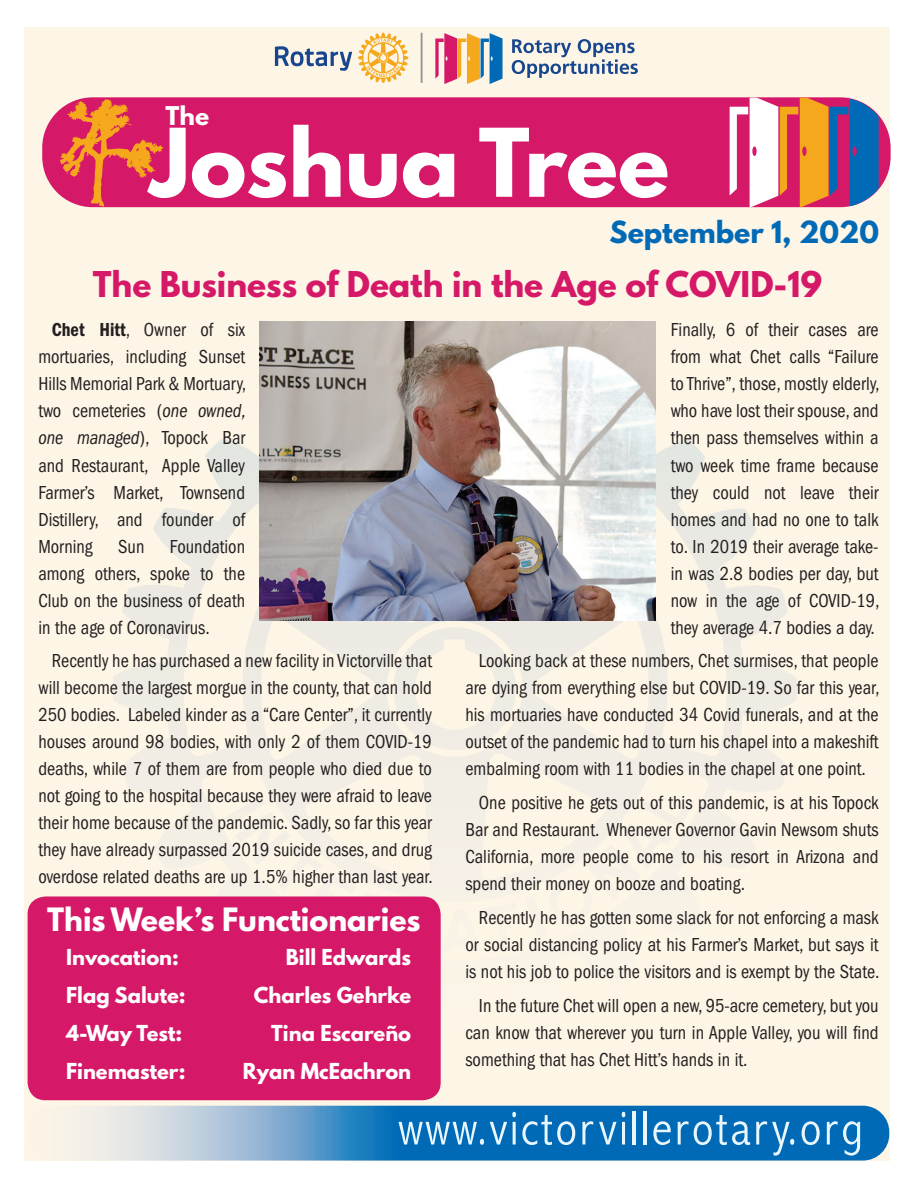
<style>
.page{position:relative;width:918px;height:1188px;background:#fff}
.page>*{position:absolute;margin:0;border:0;box-sizing:border-box;transform-origin:0 0}
.t1{font:700 83.7px "League Spartan";color:#fff}
.t2{font:300 condensed 48.75px "Abadi";letter-spacing:.05em;color:#e8f6fd}
.t3{font:700 31.5px "League Spartan";color:#d51867}
.t4{font:700 28.5px "League Spartan";color:#fff}
.t5{font:700 27px "League Spartan";color:#016ab6}
.t6{font:700 22.95px "League Spartan";color:#fff}
.t7{font:condensed 19.5px/27px "Franklin Gothic";color:#231f20;text-align:justify;scale:.94 1}
.t8{font:700 19.5px "League Spartan";color:#fff}
.s1{font-weight:600}
.s2{font-style:italic}
</style>
<div class="page">
<div style="left:24px;top:27px;width:865px;height:1134px;background:#fdf5e6"></div>
<div style="left:42px;top:97px;width:849px;height:110px;background:#d51867;border-radius:50px"></div>
<svg style="left:85px;top:1106px;width:804px;height:55px;background:#3c89c2"></svg>
<svg style="left:275px;top:46px;width:77px;height:25px"></svg>
<svg style="left:358px;top:33px;width:50px;height:50px"></svg>
<hr style="left:421px;top:33px;width:2px;height:50px;background:#929497">
<svg style="left:512px;top:39px;width:126px;height:39px"></svg>
<svg style="left:435px;top:33px;width:68px;height:51px"></svg>
<svg style="left:730px;top:98px;width:149px;height:109px"></svg>
<svg style="left:60px;top:99px;width:103px;height:108px"></svg>
<svg style="left:113px;top:347px;width:684px;height:552px"></svg>
<div style="left:28px;top:896px;width:413px;height:204px;background:#d51867;border-radius:18px"></div>
<img style="left:260px;top:322px;width:395px;height:298px">
<p class="t6" style="left:166px;top:98px;width:45px">The</p>
<h1 class="t1" style="left:150px;top:97px;width:521px">Joshua Tree</h1>
<h3 class="t5" style="left:610px;top:211px;width:271px">September 1, 2020</h3>
<h3 class="t3" style="left:93px;top:259px;width:731px">The Business of Death in the Age of COVID-19</h3>
<p class="t7" style="left:38px;top:317px;width:222px;text-indent:14px"><span class="s1">Chet Hitt</span>, Owner of six mortuaries, including Sunset Hills Memorial Park &amp; Mortuary, two cemeteries (<span class="s2">one owned, one managed</span>), Topock Bar and Restaurant, Apple Valley Farmer’s Market, Townsend Distillery, and founder of Morning</p>
<p class="t7" style="left:671px;top:317px;width:224px">Finally, 6 of their cases are from what Chet calls “Failure to Thrive”, those, mostly elderly, who have lost their spouse, and then pass themselves within a two week time frame because they could not leave their homes and had no one to talk to. In 2019 their average take&shy;in was 2.8 bodies per day, but now in the age of COVID-19, they average 4.7 bodies a day.</p>
<p class="t7" style="left:465px;top:648px;width:442px;text-indent:14px">Looking back at these numbers, Chet surmises, that people are dying from everything else but COVID-19. So far this year, his mortuaries have conducted 34 Covid funerals, and at the outset of the pandemic had to turn his chapel into a makeshift embalming room with 11 bodies in the chapel at one point.</p>
<p class="t7" style="left:465px;top:789px;width:441px;text-indent:14px">One positive he gets out of this pandemic, is at his Topock Bar and Restaurant. Whenever Governor Gavin Newsom shuts California, more people come to his resort in Arizona and spend their money on booze and boating.</p>
<p class="t7" style="left:465px;top:904px;width:442px;text-indent:14px">Recently he has gotten some slack for not enforcing a mask or social distancing policy at his Farmer’s Market, but says it is not his job to police the visitors and is exempt by the State.</p>
<p class="t7" style="left:465px;top:992px;width:441px;text-indent:14px">In the future Chet will open a new, 95-acre cemetery, but you can know that wherever you turn in Apple Valley, you will find something that has Chet Hitt’s hands in it.</p>
<p class="t7" style="left:118px;top:533px;width:29px">Sun</p>
<p class="t7" style="left:38px;top:533px;width:221px;text-indent:132px">Foundation among others, spoke to the Club on the business of death in the age of Coronavirus.</p>
<p class="t7" style="left:38px;top:648px;width:421px;text-indent:14px">Recently he has purchased a new facility in Victorville that will become the largest morgue in the county, that can hold 250 bodies. Labeled kinder as a “Care Center”, it currently houses around 98 bodies, with only 2 of them COVID-19 deaths, while 7 of them are from people who died due to not going to the hospital because they were afraid to leave their home because of the pandemic. Sadly, so far this year they have already surpassed 2019 suicide cases, and drug overdose related deaths are up 1.5% higher than last year.</p>
<h3 class="t4" style="left:47px;top:897px;width:375px">This Week’s Functionaries</h3>
<p class="t8" style="left:66px;top:941px;width:114px">Invocation:</p>
<p class="t8" style="left:286px;top:941px;width:127px">Bill Edwards</p>
<p class="t8" style="left:66px;top:980px;width:121px">Flag Salute:</p>
<p class="t8" style="left:254px;top:980px;width:159px">Charles Gehrke</p>
<p class="t8" style="left:66px;top:1018px;width:118px">4-Way Test:</p>
<p class="t8" style="left:271px;top:1018px;width:141px">Tina Escareño</p>
<p class="t8" style="left:66px;top:1056px;width:121px">Finemaster:</p>
<p class="t8" style="left:243px;top:1056px;width:170px">Ryan McEachron</p>
<h2 class="t2" style="left:398px;top:1100px;width:466px">www.victorvillerotary.org</h2>
</div>
